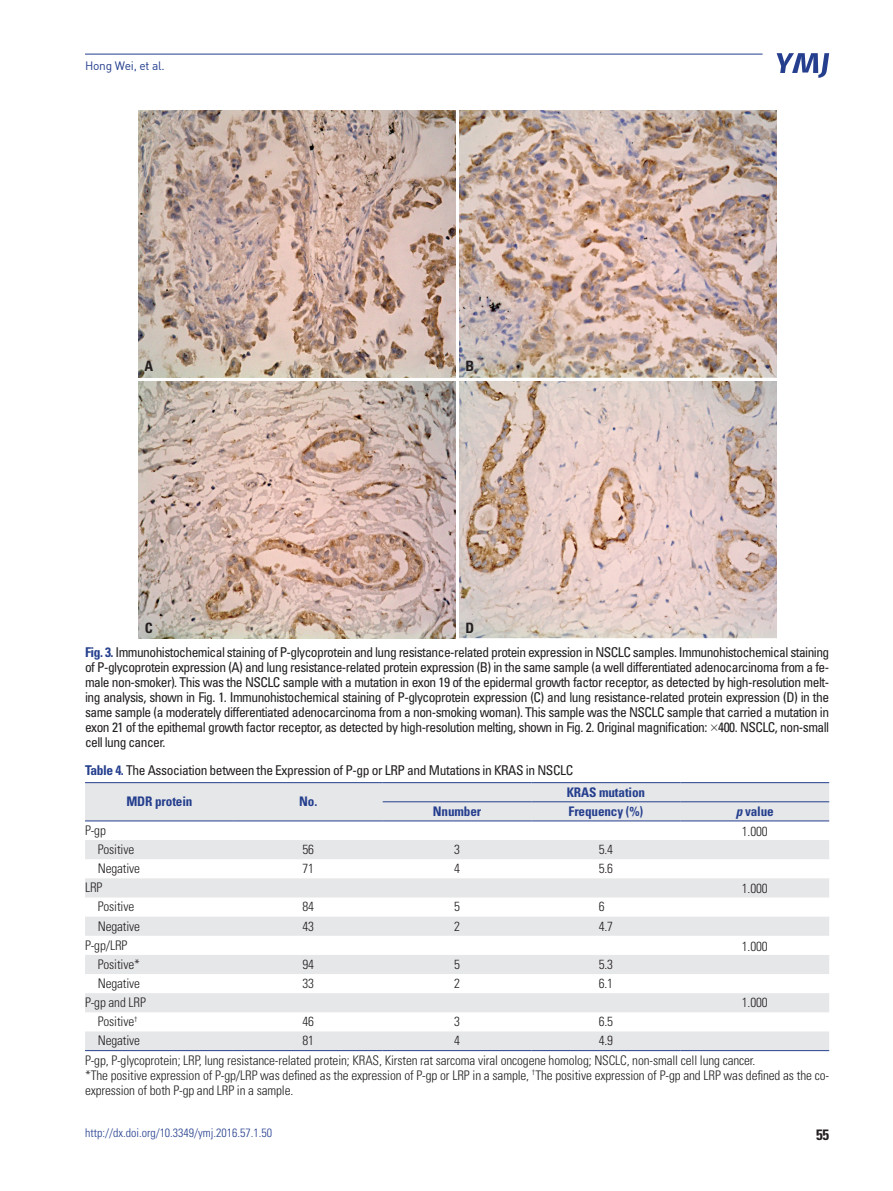
<style>
.page{position:relative;width:893px;height:1191px;background:#fff}
.page>*{position:absolute;margin:0;border:0;box-sizing:border-box;transform-origin:0 0}
.t1{font:700 condensed 15px "Univers LT Std";color:#231f20}
.t2{font:700 condensed 14.25px "Univers LT Std";color:#231f20}
.t3{font:condensed 13.5px/15px "Univers LT Std";letter-spacing:-.03em;color:#231f20;text-align:justify}
.t4{font:300 condensed 13.2px/19.6px "Univers LT Std";letter-spacing:-.01em;color:#231f20}
.t5{font:700 condensed 13.2px "Univers LT Std";letter-spacing:-.01em;color:#253f8e}
.t6{font:300 condensed 12px "Univers LT Std";color:#253f8e}
.t7{font:12px "Dinreg";letter-spacing:-.02em;color:#253f8e}
.s1{font-weight:700;color:#253f8e}
.s2{font-family:"Garamond";font-stretch:normal}
.s3{font-style:italic}
</style>
<div class="page">
<svg style="left:777px;top:53px;width:52px;height:25px"></svg>
<hr style="left:85px;top:54px;width:678px;height:1px;background:#253f8e">
<svg style="left:85px;top:783px;width:744px;height:267px;fill:#e6e7e9"></svg>
<hr style="left:85px;top:1050px;width:149px;height:1px;background:#253f8e">
<hr style="left:234px;top:1050px;width:149px;height:1px;background:#253f8e">
<hr style="left:383px;top:1050px;width:148px;height:1px;background:#253f8e">
<hr style="left:531px;top:1050px;width:149px;height:1px;background:#253f8e">
<hr style="left:680px;top:1050px;width:149px;height:1px;background:#253f8e">
<hr style="left:85px;top:782px;width:149px;height:1px;background:#253f8e">
<hr style="left:234px;top:782px;width:149px;height:1px;background:#253f8e">
<hr style="left:85px;top:820px;width:149px;height:1px;background:#253f8e">
<hr style="left:234px;top:820px;width:149px;height:1px;background:#253f8e">
<hr style="left:383px;top:782px;width:148px;height:1px;background:#253f8e">
<hr style="left:531px;top:782px;width:149px;height:1px;background:#253f8e">
<hr style="left:680px;top:782px;width:149px;height:1px;background:#253f8e">
<hr style="left:383px;top:801px;width:148px;height:1px;background:#253f8e">
<hr style="left:531px;top:801px;width:149px;height:1px;background:#253f8e">
<hr style="left:680px;top:801px;width:149px;height:1px;background:#253f8e">
<hr style="left:383px;top:820px;width:148px;height:1px;background:#253f8e">
<hr style="left:531px;top:820px;width:149px;height:1px;background:#253f8e">
<hr style="left:680px;top:820px;width:149px;height:1px;background:#253f8e">
<img style="left:138px;top:111px;width:317px;height:266px">
<img style="left:138px;top:381px;width:317px;height:257px">
<img style="left:459px;top:111px;width:317px;height:266px">
<img style="left:459px;top:381px;width:317px;height:257px">
<p class="t7" style="left:85px;top:58px;width:81px">Hong Wei, et al.</p>
<p class="t2" style="left:144px;top:357px;width:10px">A</p>
<p class="t2" style="left:145px;top:619px;width:9px">C</p>
<p class="t2" style="left:465px;top:357px;width:10px">B</p>
<p class="t2" style="left:465px;top:619px;width:10px">D</p>
<p class="t3" style="left:85px;top:645px;width:746px"><span class="s1">Fig. 3.</span> Immunohistochemical staining of P-glycoprotein and lung resistance-related protein expression in NSCLC samples. Immunohistochemical staining of P-glycoprotein expression (A) and lung resistance-related protein expression (B) in the same sample (a well differentiated adenocarcinoma from a fe&shy;male non-smoker). This was the NSCLC sample with a mutation in exon 19 of the epidermal growth factor receptor, as detected by high-resolution melt&shy;ing analysis, shown in Fig. 1. Immunohistochemical staining of P-glycoprotein expression (C) and lung resistance-related protein expression (D) in the same sample (a moderately differentiated adenocarcinoma from a non-smoking woman). This sample was the NSCLC sample that carried a mutation in exon 21 of the epithemal growth factor receptor, as detected by high-resolution melting, shown in Fig. 2. Original magnification: <span class="s2">×</span>400. NSCLC, non-small cell lung cancer.</p>
<p class="t3" style="left:85px;top:762px;width:490px"><span class="s1">Table 4.</span> The Association between the Expression of P-gp or LRP and Mutations in KRAS in NSCLC</p>
<p class="t5" style="left:126px;top:793px;width:68px">MDR protein</p>
<p class="t5" style="left:299px;top:793px;width:20px">No.</p>
<p class="t5" style="left:567px;top:784px;width:80px">KRAS mutation</p>
<p class="t5" style="left:433px;top:803px;width:50px">Nnumber</p>
<p class="t5" style="left:569px;top:803px;width:76px">Frequency (%)</p>
<p class="t5" style="left:736px;top:803px;width:40px"><span class="s3">p</span> value</p>
<p class="t4" style="left:85px;top:820px;width:22px">P-gp</p>
<p class="t4" style="left:742px;top:821px;width:27px">1.000</p>
<p class="t4" style="left:98px;top:839px;width:38px">Positive</p>
<p class="t4" style="left:302px;top:839px;width:13px">56</p>
<p class="t4" style="left:454px;top:839px;width:7px">3</p>
<p class="t4" style="left:599px;top:839px;width:16px">5.4</p>
<p class="t4" style="left:98px;top:858px;width:44px">Negative</p>
<p class="t4" style="left:302px;top:858px;width:13px">71</p>
<p class="t4" style="left:454px;top:858px;width:7px">4</p>
<p class="t4" style="left:599px;top:858px;width:16px">5.6</p>
<p class="t4" style="left:85px;top:878px;width:19px">LRP</p>
<p class="t4" style="left:742px;top:878px;width:27px">1.000</p>
<p class="t4" style="left:98px;top:897px;width:38px">Positive</p>
<p class="t4" style="left:302px;top:897px;width:13px">84</p>
<p class="t4" style="left:454px;top:897px;width:7px">5</p>
<p class="t4" style="left:599px;top:897px;width:7px">6</p>
<p class="t4" style="left:98px;top:916px;width:44px">Negative</p>
<p class="t4" style="left:302px;top:916px;width:13px">43</p>
<p class="t4" style="left:454px;top:916px;width:7px">2</p>
<p class="t4" style="left:599px;top:916px;width:16px">4.7</p>
<p class="t4" style="left:85px;top:935px;width:44px">P-gp/LRP</p>
<p class="t4" style="left:742px;top:936px;width:27px">1.000</p>
<p class="t4" style="left:98px;top:954px;width:44px">Positive*</p>
<p class="t4" style="left:302px;top:954px;width:13px">94</p>
<p class="t4" style="left:454px;top:954px;width:7px">5</p>
<p class="t4" style="left:599px;top:954px;width:16px">5.3</p>
<p class="t4" style="left:98px;top:973px;width:44px">Negative</p>
<p class="t4" style="left:302px;top:973px;width:13px">33</p>
<p class="t4" style="left:454px;top:973px;width:7px">2</p>
<p class="t4" style="left:599px;top:973px;width:16px">6.1</p>
<p class="t4" style="left:85px;top:992px;width:62px">P-gp and LRP</p>
<p class="t4" style="left:742px;top:992px;width:27px">1.000</p>
<p class="t4" style="left:98px;top:1011px;width:41px">Positive<sup>†</sup></p>
<p class="t4" style="left:302px;top:1011px;width:13px">46</p>
<p class="t4" style="left:454px;top:1011px;width:7px">3</p>
<p class="t4" style="left:599px;top:1011px;width:16px">6.5</p>
<p class="t4" style="left:98px;top:1030px;width:44px">Negative</p>
<p class="t4" style="left:302px;top:1030px;width:13px">81</p>
<p class="t4" style="left:454px;top:1030px;width:7px">4</p>
<p class="t4" style="left:85px;top:1030px;width:672px;text-indent:514px">4.9<br>P-gp, P-glycoprotein; LRP, lung resistance-related protein; KRAS, Kirsten rat sarcoma viral oncogene homolog; NSCLC, non-small cell lung cancer.</p>
<p class="t4" style="left:85px;top:1067px;width:746px;line-height:15px">*The positive expression of P-gp/LRP was defined as the expression of P-gp or LRP in a sample, <sup>†</sup>The positive expression of P-gp and LRP was defined as the co&shy;expression of both P-gp and LRP in a sample.</p>
<p class="t6" style="left:85px;top:1125px;width:189px">http://dx.doi.org/10.3349/ymj.2016.57.1.50</p>
<p class="t1" style="left:816px;top:1125px;width:15px">55</p>
</div>
